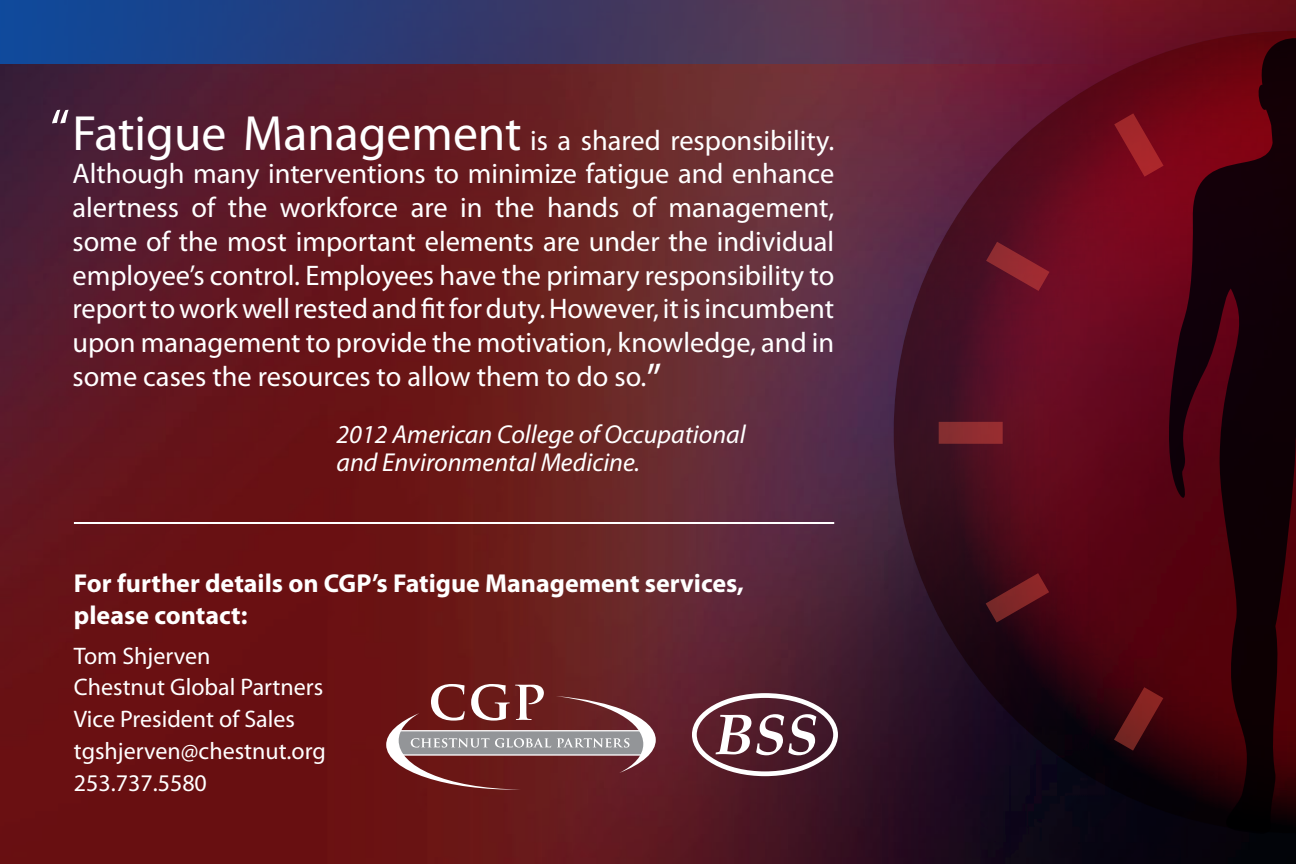
<style>
.page{position:relative;width:1296px;height:864px;background:#fff}
.page>*{position:absolute;margin:0;border:0;box-sizing:border-box;transform-origin:0 0}
.t1{font:italic 700 57.8px "Palatino";color:#fff}
.t2{font:56px "Myriad Pro";color:#fff}
.t3{font:28.4px/33.8px "Myriad Pro";color:#fff;text-align:justify}
.t4{font:700 26px "Myriad Pro";color:#fff}
.t5{font:italic 26px "Myriad Pro";color:#fff}
.t6{font:24px "Myriad Pro";color:#fff}
.s1{font-size:49.8px}
.s2{font-size:42.6px}
</style>
<div class="page">
<img style="left:0;top:0;width:1296px;height:864px">
<div style="left:0;top:0;width:1116px;height:63px;background:linear-gradient(to right,#074b9c,#772130)"></div>
<hr style="left:74px;top:522px;width:760px;height:2px;background:#fff">
<svg style="left:386px;top:684px;width:270px;height:107px;background:#855051"></svg>
<div style="left:892px;top:29px;width:404px;height:806px;background:#231f20;opacity:.75"></div>
<svg style="left:1167px;top:38px;width:129px;height:796px;background:#33010a"></svg>
<svg style="left:939px;top:113px;width:225px;height:638px;background:#530b1d"></svg>
<div style="left:692px;top:693px;width:146px;height:83px;border:5px solid #fff;border-radius:50%"></div>
<p class="t2" style="left:50px;top:99px;width:21px">“</p>
<p class="t3" style="left:72px;top:124px;width:763px"><span class="s1">Fatigue Management</span> is a shared responsibility.<br>Although many interventions to minimize fatigue and enhance alertness of the workforce are in the hands of management, some of the most important elements are under the individual employee’s control. Employees have the primary responsibility to report to work well rested and fit for duty. However, it is incumbent upon management to provide the motivation, knowledge, and in some cases the resources to allow them to do so.<span class="s2">”</span></p>
<p class="t5" style="left:336px;top:420px;width:411px">2012 American College of Occupational</p>
<p class="t5" style="left:336px;top:448px;width:305px">and Environmental Medicine.</p>
<p class="t4" style="left:74px;top:568px;width:672px">For further details on CGP’s Fatigue Management services,</p>
<p class="t4" style="left:74px;top:600px;width:175px">please contact:</p>
<p class="t6" style="left:74px;top:642px;width:138px">Tom Shjerven</p>
<p class="t6" style="left:74px;top:674px;width:251px">Chestnut Global Partners</p>
<p class="t6" style="left:74px;top:706px;width:223px">Vice President of Sales</p>
<p class="t6" style="left:74px;top:738px;width:253px">tgshjerven@chestnut.org</p>
<p class="t6" style="left:74px;top:770px;width:135px">253.737.5580</p>
<p class="t1" style="left:715px;top:689px;width:104px">BSS</p>
</div>
